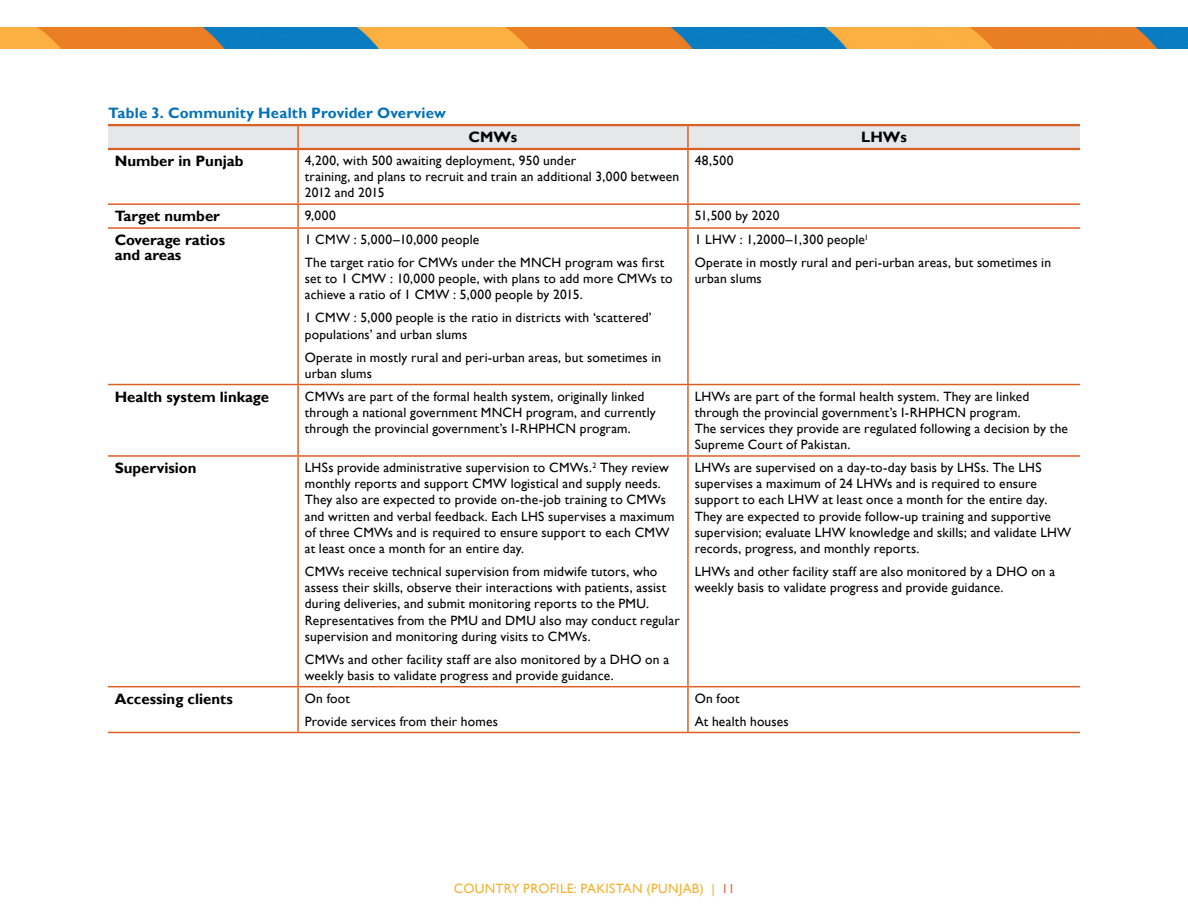
<style>
.page{position:relative;width:1188px;height:918px;background:#fff}
.page>*{position:absolute;margin:0;border:0;box-sizing:border-box;transform-origin:0 0}
.bold_table_text{font:700 15px/15px "Gill Sans";color:#000}
.figure_title{font:700 15px "Gill Sans";letter-spacing:.01em;color:#0071b9}
.table_text{font:13.5px/16.2px "Gill Sans";letter-spacing:.015em;color:#000}
.text{font:13.5px "Gill Sans";letter-spacing:.02em;color:#f6b331}
.s1{font-stretch:condensed;color:#dc6026}
</style>
<div class="page">
<img style="left:0;top:27px;width:1188px;height:22px">
<svg style="left:108px;top:126px;width:972px;height:22px"></svg>
<hr style="left:108px;top:384px;width:190px;height:1px;background:#dc6026">
<hr style="left:298px;top:384px;width:390px;height:1px;background:#dc6026">
<hr style="left:688px;top:384px;width:392px;height:1px;background:#dc6026">
<hr style="left:687px;top:150px;width:2px;height:53px;background:#dc6026">
<hr style="left:687px;top:229px;width:2px;height:155px;background:#dc6026">
<hr style="left:687px;top:385px;width:2px;height:70px;background:#dc6026">
<hr style="left:297px;top:150px;width:2px;height:53px;background:#dc6026">
<hr style="left:297px;top:229px;width:2px;height:155px;background:#dc6026">
<hr style="left:297px;top:385px;width:2px;height:70px;background:#dc6026">
<hr style="left:108px;top:686px;width:190px;height:1px;background:#dc6026">
<hr style="left:298px;top:686px;width:390px;height:1px;background:#dc6026">
<hr style="left:297px;top:687px;width:2px;height:45px;background:#dc6026">
<hr style="left:688px;top:686px;width:392px;height:1px;background:#dc6026">
<hr style="left:687px;top:687px;width:2px;height:45px;background:#dc6026">
<hr style="left:108px;top:732px;width:190px;height:1px;background:#dc6026">
<hr style="left:298px;top:732px;width:390px;height:1px;background:#dc6026">
<hr style="left:688px;top:732px;width:392px;height:1px;background:#dc6026">
<hr style="left:108px;top:455px;width:190px;height:2px;background:#dc6026">
<hr style="left:298px;top:455px;width:390px;height:2px;background:#dc6026">
<hr style="left:688px;top:455px;width:392px;height:2px;background:#dc6026">
<hr style="left:108px;top:124px;width:190px;height:2px;background:#dc6026">
<hr style="left:298px;top:124px;width:390px;height:2px;background:#dc6026">
<hr style="left:108px;top:148px;width:190px;height:2px;background:#dc6026">
<hr style="left:298px;top:148px;width:390px;height:2px;background:#dc6026">
<hr style="left:297px;top:126px;width:2px;height:22px;background:#dc6026">
<hr style="left:108px;top:203px;width:190px;height:2px;background:#dc6026">
<hr style="left:298px;top:203px;width:390px;height:2px;background:#dc6026">
<hr style="left:297px;top:205px;width:2px;height:22px;background:#dc6026">
<hr style="left:688px;top:203px;width:392px;height:2px;background:#dc6026">
<hr style="left:687px;top:205px;width:2px;height:22px;background:#dc6026">
<hr style="left:108px;top:227px;width:190px;height:2px;background:#dc6026">
<hr style="left:298px;top:227px;width:390px;height:2px;background:#dc6026">
<hr style="left:688px;top:227px;width:392px;height:2px;background:#dc6026">
<hr style="left:688px;top:124px;width:392px;height:2px;background:#dc6026">
<hr style="left:688px;top:148px;width:392px;height:2px;background:#dc6026">
<hr style="left:687px;top:126px;width:2px;height:22px;background:#dc6026">
<hr style="left:297px;top:457px;width:2px;height:229px;background:#dc6026">
<hr style="left:687px;top:457px;width:2px;height:229px;background:#dc6026">
<p class="figure_title" style="left:108px;top:104px;width:339px">Table 3. Community Health Provider Overview</p>
<p class="bold_table_text" style="left:469px;top:130px;width:50px">CMWs</p>
<p class="bold_table_text" style="left:861px;top:130px;width:47px">LHWs</p>
<p class="bold_table_text" style="left:115px;top:154px;width:130px">Number in Punjab</p>
<p class="table_text" style="left:305px;top:153px;width:376px">4,200, with 500 awaiting deployment, 950 under<br>training, and plans to recruit and train an additional 3,000 between<br>2012 and 2015</p>
<p class="table_text" style="left:695px;top:153px;width:40px">48,500</p>
<p class="bold_table_text" style="left:115px;top:209px;width:107px">Target number</p>
<p class="table_text" style="left:305px;top:208px;width:32px">9,000</p>
<p class="table_text" style="left:695px;top:208px;width:86px">51,500 by 2020</p>
<p class="bold_table_text" style="left:115px;top:233px;width:112px">Coverage ratios and areas</p>
<p class="table_text" style="left:305px;top:232px;width:176px">1 CMW : 5,000–10,000 people</p>
<p class="table_text" style="left:305px;top:255px;width:369px">The target ratio for CMWs under the MNCH program was first set to 1 CMW : 10,000 people, with plans to add more CMWs to achieve a ratio of 1 CMW : 5,000 people by 2015.</p>
<p class="table_text" style="left:305px;top:310px;width:349px">1 CMW : 5,000 people is the ratio in districts with ‘scattered’ populations’ and urban slums</p>
<p class="table_text" style="left:305px;top:349px;width:358px">Operate in mostly rural and peri-urban areas, but sometimes in urban slums</p>
<p class="table_text" style="left:695px;top:232px;width:175px">1 LHW : 1,2000–1,300 people<sup>1</sup></p>
<p class="table_text" style="left:695px;top:255px;width:358px">Operate in mostly rural and peri-urban areas, but sometimes in urban slums</p>
<p class="bold_table_text" style="left:115px;top:390px;width:156px">Health system linkage</p>
<p class="table_text" style="left:305px;top:388px;width:352px">CMWs are part of the formal health system, originally linked through a national government MNCH program, and currently through the provincial government’s I-RHPHCN program.</p>
<p class="table_text" style="left:695px;top:388px;width:375px">LHWs are part of the formal health system. They are linked through the provincial government’s I-RHPHCN program.<br>The services they provide are regulated following a decision by the Supreme Court of Pakistan.</p>
<p class="bold_table_text" style="left:115px;top:461px;width:83px">Supervision</p>
<p class="table_text" style="left:305px;top:460px;width:371px">LHSs provide administrative supervision to CMWs.<sup>2</sup> They review monthly reports and support CMW logistical and supply needs.<br>They also are expected to provide on-the-job training to CMWs and written and verbal feedback. Each LHS supervises a maximum of three CMWs and is required to ensure support to each CMW at least once a month for an entire day.</p>
<p class="table_text" style="left:305px;top:564px;width:376px">CMWs receive technical supervision from midwife tutors, who assess their skills, observe their interactions with patients, assist during deliveries, and submit monitoring reports to the PMU.<br>Representatives from the PMU and DMU also may conduct regular supervision and monitoring during visits to CMWs.</p>
<p class="table_text" style="left:305px;top:651px;width:366px">CMWs and other facility staff are also monitored by a DHO on a weekly basis to validate progress and provide guidance.</p>
<p class="table_text" style="left:695px;top:460px;width:378px">LHWs are supervised on a day-to-day basis by LHSs. The LHS supervises a maximum of 24 LHWs and is required to ensure support to each LHW at least once a month for the entire day.<br>They are expected to provide follow-up training and supportive supervision; evaluate LHW knowledge and skills; and validate LHW records, progress, and monthly reports.</p>
<p class="table_text" style="left:695px;top:564px;width:362px">LHWs and other facility staff are also monitored by a DHO on a weekly basis to validate progress and provide guidance.</p>
<p class="bold_table_text" style="left:115px;top:692px;width:120px">Accessing clients</p>
<p class="table_text" style="left:305px;top:690px;width:47px">On foot</p>
<p class="table_text" style="left:305px;top:713px;width:195px">Provide services from their homes</p>
<p class="table_text" style="left:695px;top:690px;width:47px">On foot</p>
<p class="table_text" style="left:695px;top:713px;width:96px">At health houses</p>
<p class="text" style="left:454px;top:880px;width:282px">COUNTRY PROFILE: PAKISTAN (PUNJAB) | <span class="s1">11</span></p>
</div>
